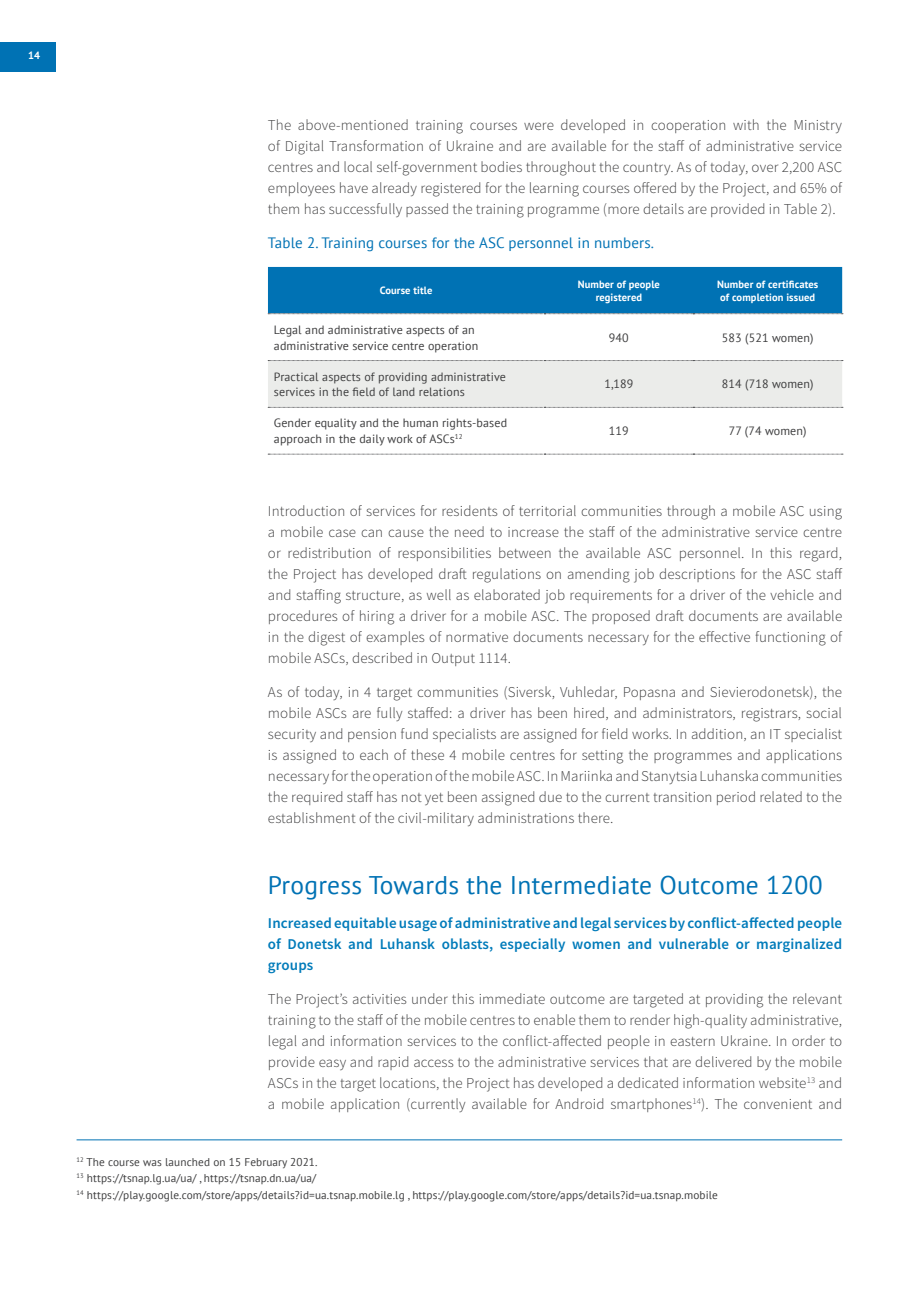
<style>
.page{position:relative;width:906px;height:1289px;background:#fff}
.page>*{position:absolute;margin:0;border:0;box-sizing:border-box;transform-origin:0 0}
.Heading_2{font:25.5px "PT Sans";letter-spacing:.01em;color:#0072b4}
.Body{font:300 15px/21px "Source Sans Pro";letter-spacing:.01em;color:#3e3e3f;text-align:justify}
.Body-2{font:600 15px/21px "Source Sans Pro";letter-spacing:.01em;color:#007bba;text-align:justify}
.Body-3{font:15px "PT Sans";letter-spacing:.01em;color:#0072b4}
.Body_Table{font:12px/15.8px "PT Sans";letter-spacing:.01em;color:#3e3e3f}
.Footnote{font:11.25px "PT Sans";letter-spacing:.01em;color:#3e3e3f}
.Footnote_top{font:11.25px "PT Sans";letter-spacing:.01em;color:#3e3e3f}
.Body_Table-2{font:700 10.5px/12.6px "PT Sans";letter-spacing:.01em;color:#fff;text-align:center}
</style>
<div class="page">
<div style="left:268px;top:267px;width:575px;height:47px;background:#0072b4"></div>
<svg style="left:268px;top:454px;width:575px;height:1px"></svg>
<div style="left:268px;top:360px;width:575px;height:48px;background:#ebecea"></div>
<hr style="left:77px;top:1139px;width:765px;height:1px;background:#0072b4">
<div style="left:0;top:43px;width:55px;height:29px;background:#0072b4"></div>
<p class="Body_Table-2" style="left:28px;top:49px;width:13px">14</p>
<p class="Body" style="left:268px;top:115px;width:576px">The above-mentioned training courses were developed in cooperation with the Ministry of Digital Transformation of Ukraine and are available for the staff of administrative service centres and local self-government bodies throughout the country. As of today, over 2,200 ASC employees have already registered for the learning courses offered by the Project, and 65% of them has successfully passed the training programme (more details are provided in Table 2).</p>
<p class="Body-3" style="left:268px;top:233px;width:388px">Table 2. Training courses for the ASC personnel in numbers.</p>
<p class="Body_Table-2" style="left:380px;top:284px;width:54px">Course title</p>
<p class="Body_Table-2" style="left:578px;top:278px;width:84px">Number of people registered</p>
<p class="Body_Table-2" style="left:717px;top:278px;width:103px;text-align:left">Number of certificates of completion issued</p>
<p class="Body_Table" style="left:274px;top:321px;width:206px">Legal and administrative aspects of an administrative service centre operation</p>
<p class="Body_Table" style="left:609px;top:329px;width:21px">940</p>
<p class="Body_Table" style="left:722px;top:329px;width:93px">583 (521 women)</p>
<p class="Body_Table" style="left:274px;top:368px;width:233px">Practical aspects of providing administrative services in the field of land relations</p>
<p class="Body_Table" style="left:604px;top:376px;width:30px">1,189</p>
<p class="Body_Table" style="left:722px;top:376px;width:93px">814 (718 women)</p>
<p class="Body_Table" style="left:274px;top:415px;width:235px">Gender equality and the human rights-based approach in the daily work of ASCs<sup>12</sup></p>
<p class="Body_Table" style="left:609px;top:423px;width:21px">119</p>
<p class="Body_Table" style="left:729px;top:423px;width:79px">77 (74 women)</p>
<p class="Body" style="left:268px;top:500px;width:576px">Introduction of services for residents of territorial communities through a mobile ASC using a mobile case can cause the need to increase the staff of the administrative service centre or redistribution of responsibilities between the available ASC personnel. In this regard, the Project has developed draft regulations on amending job descriptions for the ASC staff and staffing structure, as well as elaborated job requirements for a driver of the vehicle and procedures of hiring a driver for a mobile ASC. The proposed draft documents are available in the digest of examples of normative documents necessary for the effective functioning of mobile ASCs, described in Output 1114.</p>
<p class="Body" style="left:268px;top:681px;width:576px">As of today, in 4 target communities (Siversk, Vuhledar, Popasna and Sievierodonetsk), the mobile ASCs are fully staffed: a driver has been hired, and administrators, registrars, social security and pension fund specialists are assigned for field works. In addition, an IT specialist is assigned to each of these 4 mobile centres for setting the programmes and applications necessary for the operation of the mobile ASC. In Mariinka and Stanytsia Luhanska communities the required staff has not yet been assigned due to the current transition period related to the establishment of the civil-military administrations there.</p>
<p class="Heading_2" style="left:268px;top:868px;width:556px">Progress Towards the Intermediate Outcome 1200</p>
<p class="Body-2" style="left:268px;top:912px;width:576px">Increased equitable usage of administrative and legal services by conflict-affected people of Donetsk and Luhansk oblasts, especially women and vulnerable or marginalized groups</p>
<p class="Body" style="left:268px;top:988px;width:576px">The Project’s activities under this immediate outcome are targeted at providing the relevant training to the staff of the mobile centres to enable them to render high-quality administrative, legal and information services to the conflict-affected people in eastern Ukraine. In order to provide easy and rapid access to the administrative services that are delivered by the mobile ASCs in the target locations, the Project has developed a dedicated information website<sup>13</sup> and a mobile application (currently available for Android smartphones<sup>14</sup>). The convenient and</p>
<p class="Footnote_top" style="left:77px;top:1154px;width:242px"><sup>12</sup> The course was launched on 15 February 2021.</p>
<p class="Footnote" style="left:77px;top:1170px;width:241px"><sup>13</sup> https://tsnap.lg.ua/ua/ , https://tsnap.dn.ua/ua/</p>
<p class="Footnote" style="left:77px;top:1187px;width:643px"><sup>14</sup> https://play.google.com/store/apps/details?id=ua.tsnap.mobile.lg , https://play.google.com/store/apps/details?id=ua.tsnap.mobile</p>
</div>
